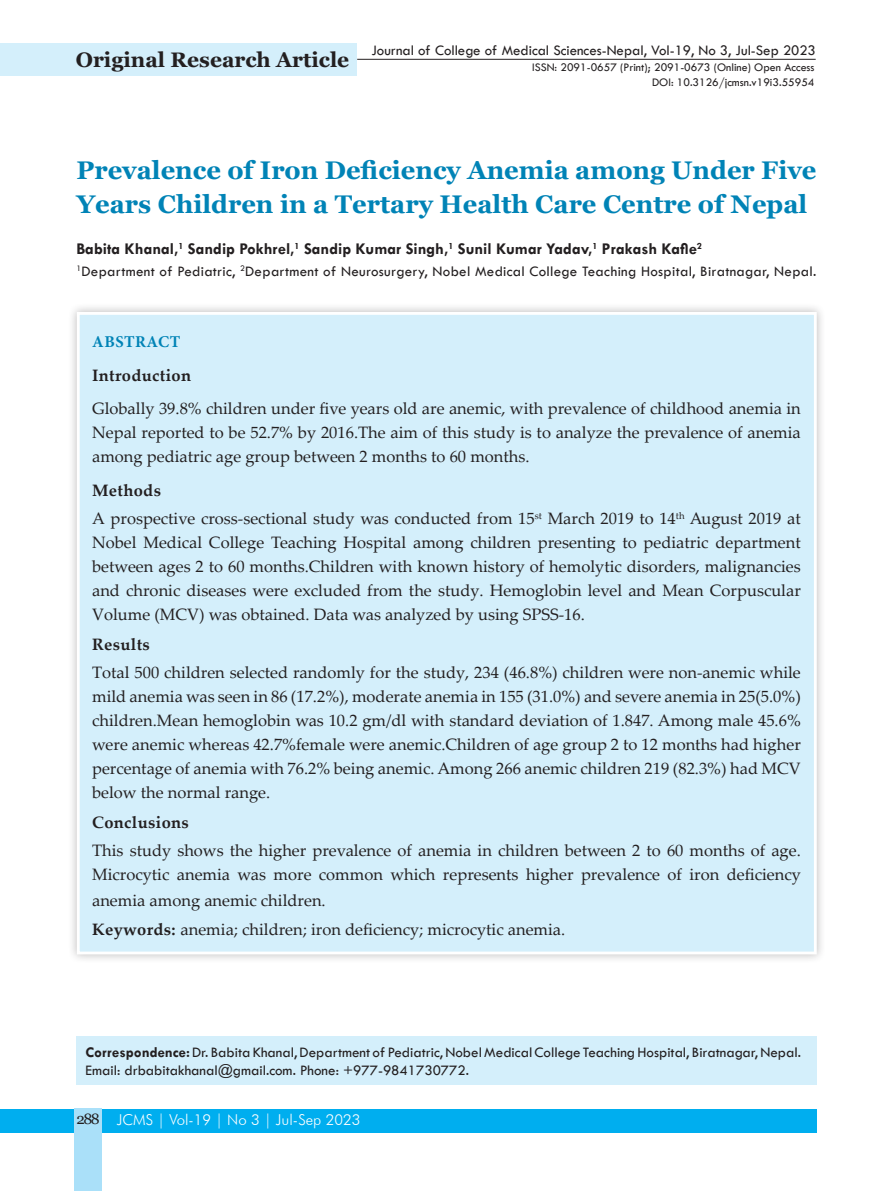
<style>
.page{position:relative;width:893px;height:1191px;background:#fff}
.page>*{position:absolute;margin:0;border:0;box-sizing:border-box;transform-origin:0 0}
.t1{font:700 25.5px/34.5px "Georgia";color:#0083b6}
.t2{font:700 21px "Georgia";color:#231f20}
.t3{font:16.5px/24px "Palatino Linotype";color:#231f20;text-align:justify}
.t4{font:700 16.5px "Tw Cen";color:#231f20}
.No_Spacing{font:700 16.5px "Palatino Linotype";letter-spacing:.02em;color:#231f20}
.t5{font:700 16.5px "Minion Pro";letter-spacing:.03em;color:#0083b6}
.t6{font:15px/18px "Tw Cen";color:#231f20}
.t7{font:15px "Tw Cen";letter-spacing:.02em;color:#231f20}
.t8{font:300 15px "Futura BT";color:#fff}
.t9{font:12px "Tw Cen";color:#231f20}
.s1{font-weight:700}
.s2{font-family:"Georgia";font-weight:400;color:#231f20}
</style>
<div class="page">
<div style="left:0;top:1109px;width:816px;height:23px;background:#00aeef"></div>
<div style="left:74px;top:1108px;width:28px;height:83px;background:#aae0f9"></div>
<hr style="left:357px;top:59px;width:459px;height:1px;background:#231f20">
<div style="left:0;top:43px;width:356px;height:33px;background:#d4effb"></div>
<div style="left:68px;top:303px;width:758px;height:660px;background:#231f20;opacity:.3"></div>
<div style="left:77px;top:312px;width:740px;height:642px;background:#d4effb;border:3px solid #fff"></div>
<div style="left:77px;top:1036px;width:740px;height:49px;background:#d4effb"></div>
<p class="t2" style="left:76px;top:47px;width:275px">Original Research Article</p>
<p class="t6" style="left:371px;top:41px;width:446px">Journal of College of Medical Sciences-Nepal, Vol-19, No 3, Jul-Sep 2023</p>
<p class="t9" style="left:532px;top:60px;width:284px">ISSN: 2091-0657 (Print); 2091-0673 (Online) Open Access</p>
<p class="t9" style="left:652px;top:75px;width:164px">DOI: 10.3126/jcmsn.v19i3.55954</p>
<p class="t1" style="left:77px;top:153px;width:741px">Prevalence of Iron Deficiency Anemia among Under Five<br>Years Children in a Tertary Health Care Centre of Nepal</p>
<p class="t4" style="left:77px;top:239px;width:627px">Babita Khanal,<sup>1</sup> Sandip Pokhrel,<sup>1</sup> Sandip Kumar Singh,<sup>1</sup> Sunil Kumar Yadav,<sup>1</sup> Prakash Kafle<sup>2</sup></p>
<p class="t7" style="left:77px;top:263px;width:741px"><sup>1</sup>Department of Pediatric, <sup>2</sup>Department of Neurosurgery, Nobel Medical College Teaching Hospital, Biratnagar, Nepal.</p>
<p class="t5" style="left:92px;top:330px;width:90px">ABSTRACT</p>
<p class="No_Spacing" style="left:92px;top:364px;width:100px">Introduction</p>
<p class="t3" style="left:92px;top:395px;width:710px">Globally 39.8% children under five years old are anemic, with prevalence of childhood anemia in Nepal reported to be 52.7% by 2016.The aim of this study is to analyze the prevalence of anemia among pediatric age group between 2 months to 60 months.</p>
<p class="No_Spacing" style="left:92px;top:478px;width:70px">Methods</p>
<p class="t3" style="left:92px;top:506px;width:710px">A prospective cross-sectional study was conducted from 15<sup>st</sup> March 2019 to 14<sup>th</sup> August 2019 at Nobel Medical College Teaching Hospital among children presenting to pediatric department between ages 2 to 60 months.Children with known history of hemolytic disorders, malignancies and chronic diseases were excluded from the study. Hemoglobin level and Mean Corpuscular Volume (MCV) was obtained. Data was analyzed by using SPSS-16.</p>
<p class="No_Spacing" style="left:92px;top:632px;width:59px">Results</p>
<p class="t3" style="left:92px;top:660px;width:710px">Total 500 children selected randomly for the study, 234 (46.8%) children were non-anemic while mild anemia was seen in 86 (17.2%), moderate anemia in 155 (31.0%) and severe anemia in 25(5.0%) children.Mean hemoglobin was 10.2 gm/dl with standard deviation of 1.847. Among male 45.6% were anemic whereas 42.7%female were anemic.Children of age group 2 to 12 months had higher percentage of anemia with 76.2% being anemic. Among 266 anemic children 219 (82.3%) had MCV below the normal range.</p>
<p class="No_Spacing" style="left:92px;top:810px;width:98px">Conclusions</p>
<p class="t3" style="left:92px;top:838px;width:710px">This study shows the higher prevalence of anemia in children between 2 to 60 months of age.<br>Microcytic anemia was more common which represents higher prevalence of iron deficiency</p>
<p class="t3" style="left:92px;top:887px;width:235px">anemia among anemic children.</p>
<p class="t3" style="left:92px;top:917px;width:475px"><span class="s1">Keywords:</span> anemia; children; iron deficiency; microcytic anemia.</p>
<p class="t6" style="left:86px;top:1042px;width:717px"><span class="s1">Correspondence:</span> Dr. Babita Khanal, Department of Pediatric, Nobel Medical College Teaching Hospital, Biratnagar, Nepal.<br>Email: drbabitakhanal@gmail.com. Phone: +977-9841730772.</p>
<p class="t8" style="left:76px;top:1111px;width:285px"><span class="s2">288</span> JCMS | Vol-19 | No 3 | Jul-Sep 2023</p>
</div>
